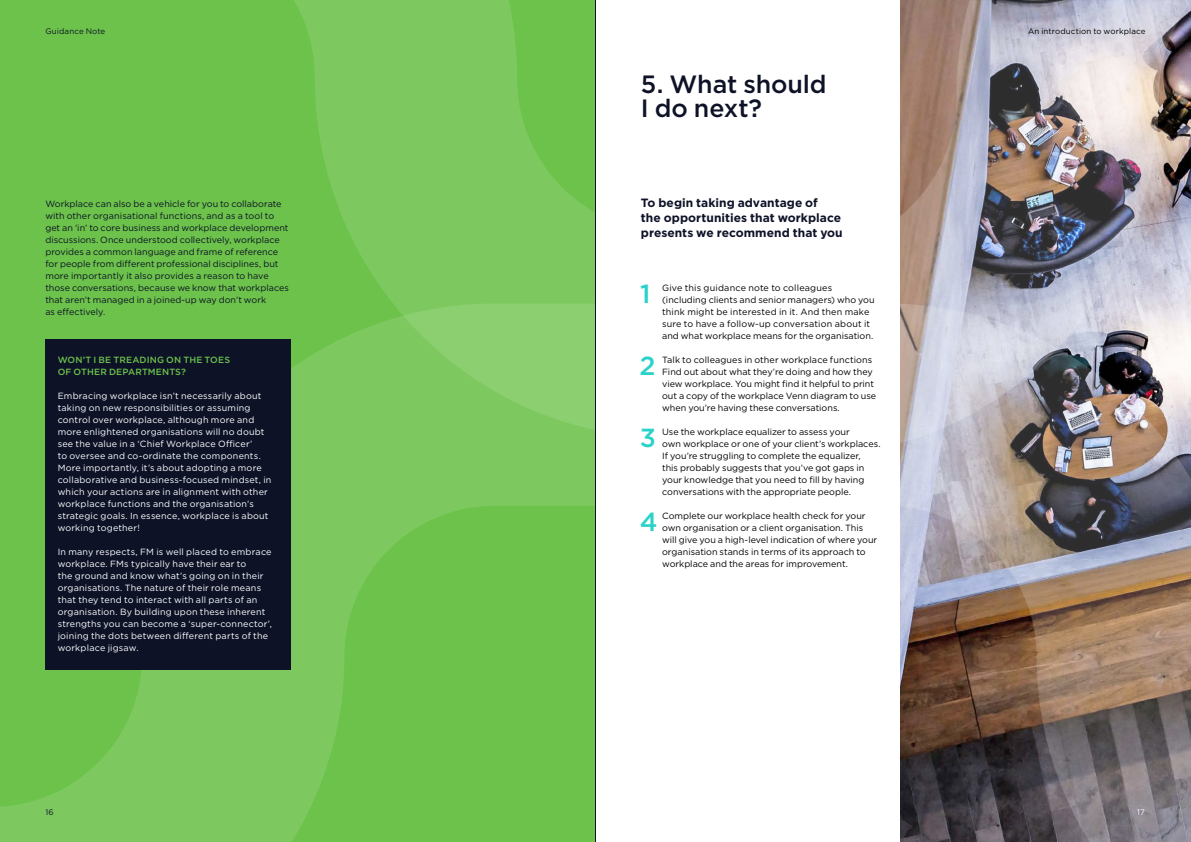
<style>
.page{position:relative;width:1191px;height:842px;background:#fff}
.page>*{position:absolute;margin:0;border:0;box-sizing:border-box;transform-origin:0 0}
.t1{font:500 26.1px "Gotham";color:#2ad2c9}
.t2{font:500 25px/24px "Gotham";letter-spacing:-.005em;color:#0d1227}
.t3{font:700 12px/15px "Gotham";letter-spacing:.005em;color:#0d1227}
.t4{font:9px/12px "Gotham";color:#000}
.t5{font:9px/12px "Gotham";letter-spacing:.02em;color:#fff}
.t6{font:9px/12px "Gotham";color:#0d1227}
.t7{font:500 9px/12px "Gotham";letter-spacing:.02em;color:#6cc24a}
.t8{font:8px "Gotham";letter-spacing:.015em;color:#000}
.t9{font:8px "Gotham";letter-spacing:.015em;color:#0d1227}
.t10{font:8px "Gotham";color:#fff}
</style>
<div class="page">
<div style="left:0;top:0;width:595px;height:842px;background:#6cc24a"></div>
<svg style="left:294px;top:0;width:301px;height:303px;fill:#7dc95f"></svg>
<svg style="left:0;top:303px;width:595px;height:539px"></svg>
<div style="left:45px;top:339px;width:246px;height:330px;background:#0d1227"></div>
<img style="left:900px;top:0;width:291px;height:303px">
<img style="left:900px;top:303px;width:291px;height:539px">
<hr style="left:595px;top:0;width:1px;height:842px;background:#0d1227">
<p class="t9" style="left:45px;top:26px;width:61px">Guidance Note</p>
<p class="t6" style="left:45px;top:198px;width:245px">Workplace can also be a vehicle for you to collaborate with other organisational functions, and as a tool to get an ‘in’ to core business and workplace development discussions. Once understood collectively, workplace provides a common language and frame of reference for people from different professional disciplines, but more importantly it also provides a reason to have those conversations, because we know that workplaces that aren’t managed in a joined-up way don’t work<br>as effectively.</p>
<p class="t7" style="left:58px;top:354px;width:174px">WON’T I BE TREADING ON THE TOES<br>OF OTHER DEPARTMENTS?</p>
<p class="t5" style="left:58px;top:390px;width:215px">Embracing workplace isn’t necessarily about taking on new responsibilities or assuming control over workplace, although more and more enlightened organisations will no doubt see the value in a ‘Chief Workplace Officer’<br>to oversee and co-ordinate the components.<br>More importantly, it’s about adopting a more collaborative and business-focused mindset, in which your actions are in alignment with other workplace functions and the organisation’s strategic goals. In essence, workplace is about working together!</p>
<p class="t5" style="left:58px;top:546px;width:216px">In many respects, FM is well placed to embrace workplace. FMs typically have their ear to<br>the ground and know what’s going on in their organisations. The nature of their role means that they tend to interact with all parts of an organisation. By building upon these inherent strengths you can become a ‘super-connector’, joining the dots between different parts of the workplace jigsaw.</p>
<p class="t9" style="left:45px;top:807px;width:10px">16</p>
<h2 class="t2" style="left:641px;top:72px;width:187px">5. What should<br>I do next?</h2>
<h3 class="t3" style="left:641px;top:196px;width:203px">To begin taking advantage of<br>the opportunities that workplace presents we recommend that you</h3>
<h1 class="t1" style="left:640px;top:277px;width:12px">1</h1>
<p class="t4" style="left:662px;top:282px;width:214px">Give this guidance note to colleagues (including clients and senior managers) who you think might be interested in it. And then make sure to have a follow-up conversation about it and what workplace means for the organisation.</p>
<h1 class="t1" style="left:639px;top:349px;width:18px">2</h1>
<p class="t4" style="left:662px;top:354px;width:215px">Talk to colleagues in other workplace functions Find out about what they’re doing and how they view workplace. You might find it helpful to print out a copy of the workplace Venn diagram to use when you’re having these conversations.</p>
<h1 class="t1" style="left:640px;top:421px;width:18px">3</h1>
<p class="t4" style="left:662px;top:426px;width:220px">Use the workplace equalizer to assess your<br>own workplace or one of your client’s workplaces.<br>If you’re struggling to complete the equalizer,<br>this probably suggests that you’ve got gaps in your knowledge that you need to fill by having conversations with the appropriate people.</p>
<h1 class="t1" style="left:640px;top:505px;width:19px">4</h1>
<p class="t4" style="left:662px;top:510px;width:216px">Complete our workplace health check for your own organisation or a client organisation. This will give you a high-level indication of where your organisation stands in terms of its approach to workplace and the areas for improvement.</p>
<p class="t8" style="left:1028px;top:26px;width:119px">An introduction to workplace</p>
<p class="t10" style="left:1137px;top:807px;width:9px">17</p>
</div>
